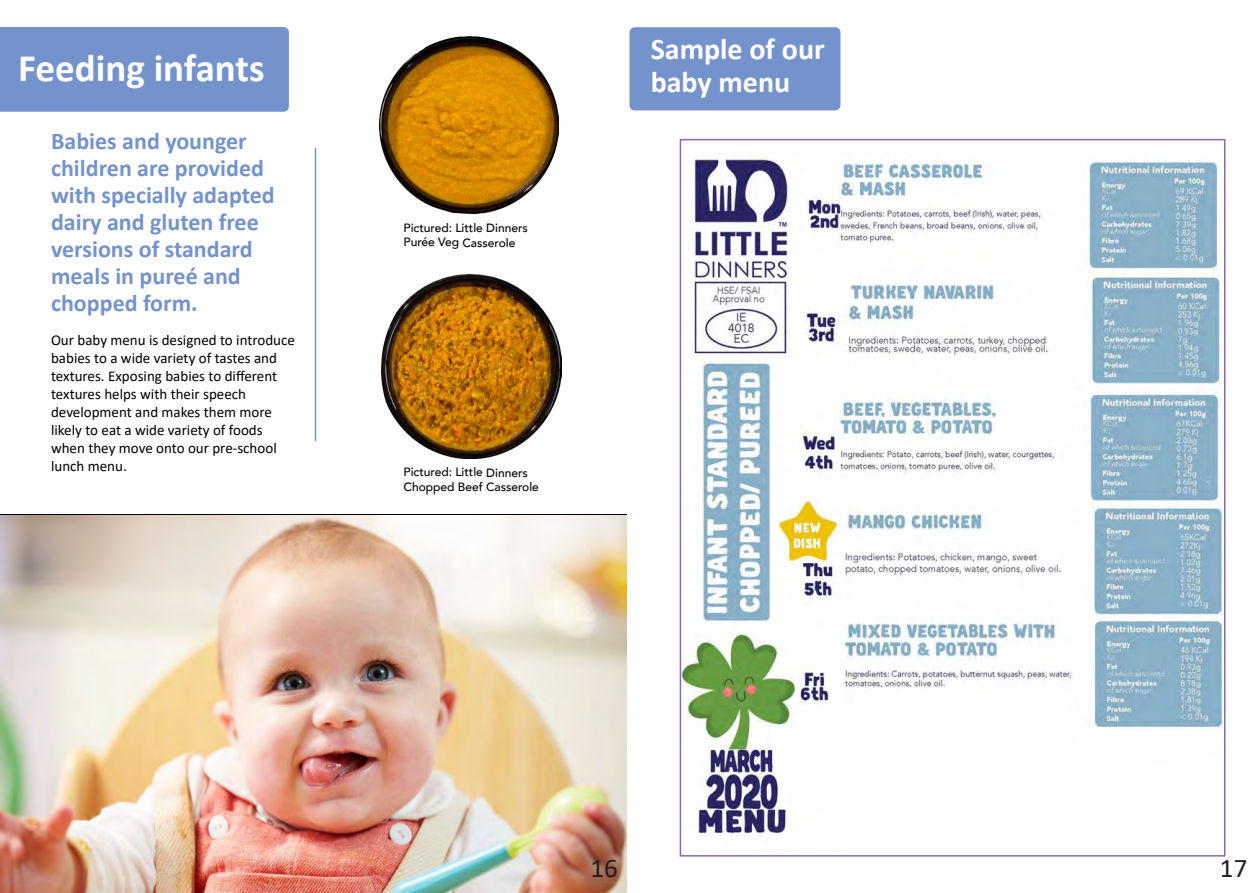
<style>
.page{position:relative;width:1259px;height:893px;background:#fff}
.page>*{position:absolute;margin:0;border:0;box-sizing:border-box;transform-origin:0 0}
.t1{font:700 39px "Calibri";color:#fff}
.t2{font:700 30px/33px "Calibri";color:#fff}
.t3{font:27px "Calibri";color:#231f20}
.t4{font:700 24px/27px "Calibri";color:#7493cc}
.t5{font:15px/18px "Calibri";color:#000}
.t6{font:500 12px/14.4px "Avenir";letter-spacing:-.005em;color:#000}
</style>
<div class="page">
<div style="left:0;top:27px;width:289px;height:85px;background:#7493cc"></div>
<hr style="left:315px;top:148px;width:1px;height:293px;background:#7493cc">
<div style="left:629px;top:27px;width:211px;height:83px;background:#7493cc;border-radius:5px"></div>
<img style="left:682px;top:156px;width:540px;height:681px">
<img style="left:0;top:515px;width:626px;height:378px">
<img style="left:381px;top:275px;width:180px;height:183px">
<img style="left:379px;top:36px;width:179px;height:178px">
<p class="t1" style="left:18px;top:40px;width:248px">Feeding infants</p>
<p class="t4" style="left:51px;top:127px;width:225px">Babies and younger children are provided with specially adapted dairy and gluten free versions of standard meals in pureé and chopped form.</p>
<p class="t5" style="left:51px;top:331px;width:245px">Our baby menu is designed to introduce babies to a wide variety of tastes and textures. Exposing babies to different textures helps with their speech development and makes them more likely to eat a wide variety of foods when they move onto our pre-school lunch menu.</p>
<p class="t6" style="left:403px;top:220px;width:126px">Pictured: Little Dinners<br>Purée Veg Casserole</p>
<p class="t6" style="left:403px;top:464px;width:137px">Pictured: Little Dinners<br>Chopped Beef Casserole</p>
<p class="t2" style="left:650px;top:32px;width:176px">Sample of our baby menu</p>
<p class="t3" style="left:590px;top:849px;width:29px">16</p>
<p class="t3" style="left:1220px;top:849px;width:29px">17</p>
</div>
